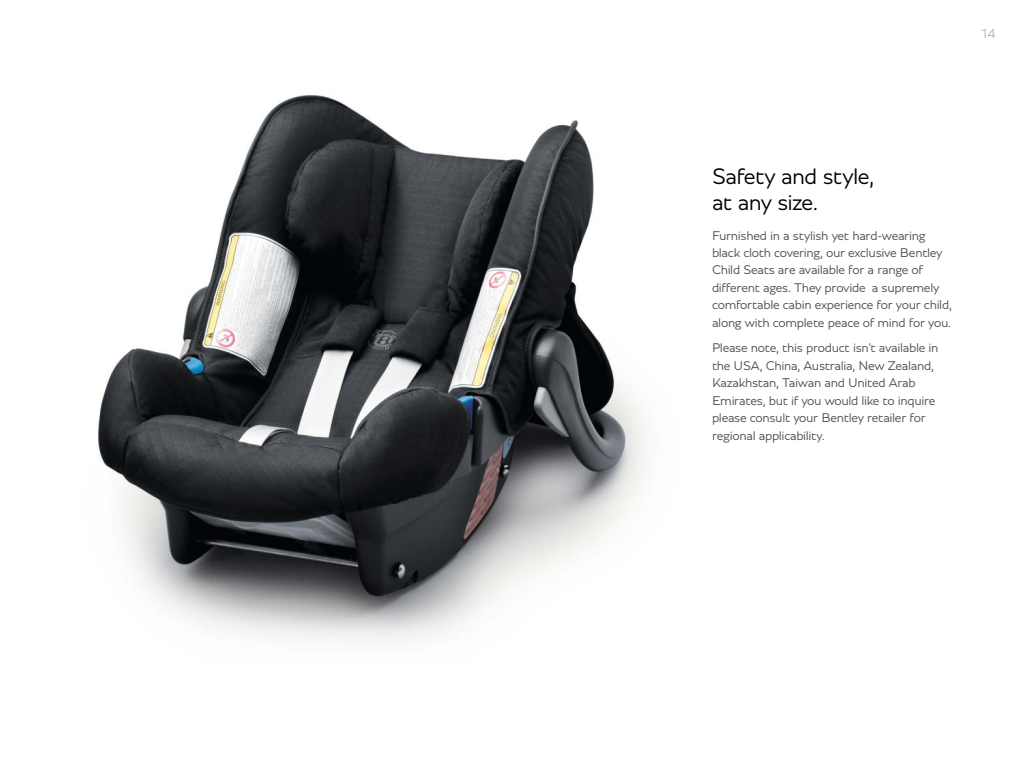
<style>
.page{position:relative;width:1024px;height:768px;background:#fff}
.page>*{position:absolute;margin:0;border:0;box-sizing:border-box;transform-origin:0 0}
.t1{font:300 24px/26px "Bentley";letter-spacing:-.035em;color:#000}
.t2{font:300 14px "Bentley";color:#b3b3b3}
.t3{font:300 13.5px/17.5px "Bentley";letter-spacing:-.025em;color:#4d4d4d}
</style>
<div class="page">
<img style="left:98px;top:95px;width:546px;height:547px">
<p class="t2" style="left:980px;top:24px;width:17px">14</p>
<h1 class="t1" style="left:712px;top:163px;width:164px">Safety and style, at any size.</h1>
<p class="t3" style="left:712px;top:226px;width:241px">Furnished in a stylish yet hard-wearing black cloth covering, our exclusive Bentley Child Seats are available for a range of different ages. They provide a supremely comfortable cabin experience for your child, along with complete peace of mind for you.</p>
<p class="t3" style="left:712px;top:339px;width:228px">Please note, this product isn’t available in the USA, China, Australia, New Zealand, Kazakhstan, Taiwan and United Arab Emirates, but if you would like to inquire please consult your Bentley retailer for regional applicability.</p>
</div>
